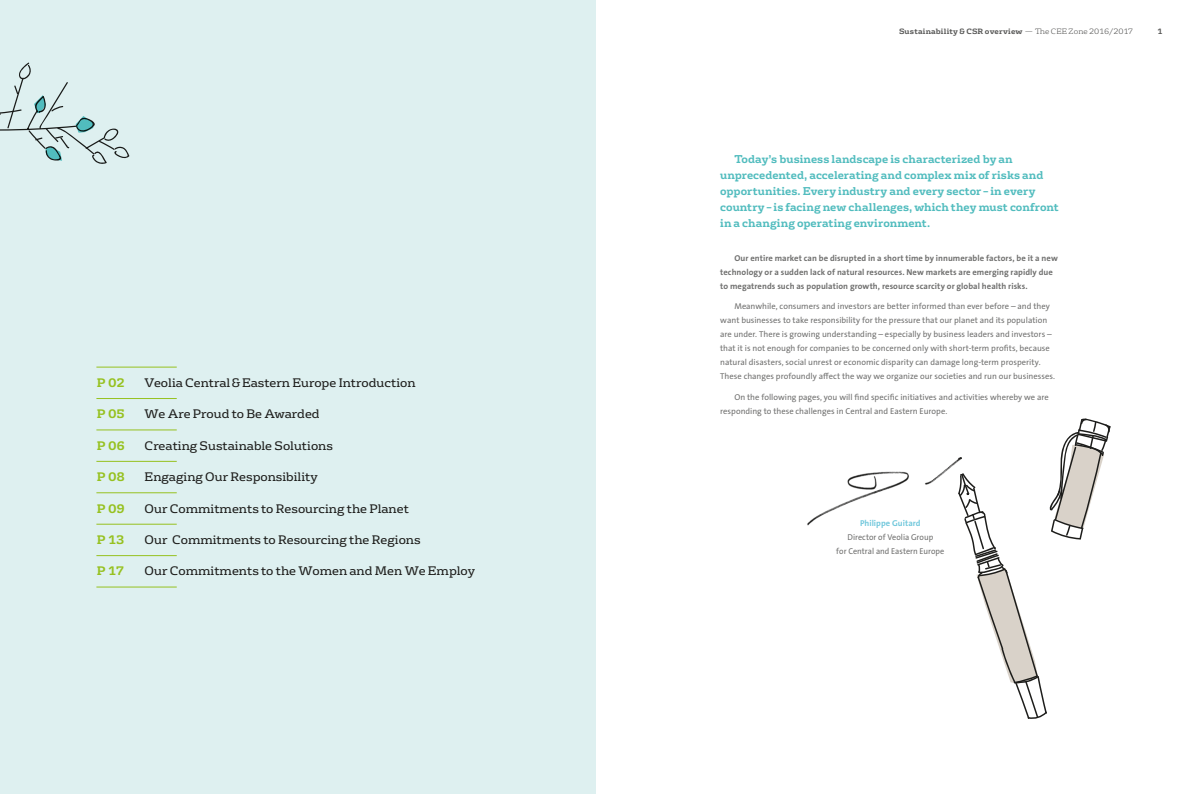
<style>
.page{position:relative;width:1191px;height:794px;background:#fff}
.page>*{position:absolute;margin:0;border:0;box-sizing:border-box;transform-origin:0 0}
.t1{font:12px "FS Rufus";color:#1d1d1b}
.t2{font:700 12px "FS Rufus";color:#96c11f}
.t3{font:700 11px/16px "FS Rufus";letter-spacing:.005em;color:#51bcbe;scale:.96 1}
.t4{font:8.5px/14px "The Sans Veolia W5 Pla";color:#70706f}
.t5{font:8.5px/14px "The Sans Veolia W7 Bld";letter-spacing:.005em;color:#70706f}
.t6{font:8.5px/14px "The Sans Veolia W5 Pla";color:#70706f;text-align:center;scale:.96 1}
.t7{font:8.5px "The Sans Veolia W7 Bld";letter-spacing:.005em;color:#72c8dc}
.t8{font:700 7.5px "FS Rufus";letter-spacing:.02em;color:#575756}
.s1{font-weight:300}
</style>
<div class="page">
<div style="left:0;top:0;width:595px;height:794px;background:#def0f0"></div>
<hr style="left:96px;top:367px;width:81px;height:1px;background:#96c11f">
<hr style="left:96px;top:398px;width:81px;height:1px;background:#96c11f">
<hr style="left:96px;top:430px;width:81px;height:1px;background:#96c11f">
<hr style="left:96px;top:461px;width:81px;height:1px;background:#96c11f">
<hr style="left:96px;top:492px;width:81px;height:1px;background:#96c11f">
<hr style="left:96px;top:524px;width:81px;height:1px;background:#96c11f">
<hr style="left:96px;top:555px;width:81px;height:1px;background:#96c11f">
<hr style="left:96px;top:587px;width:81px;height:1px;background:#96c11f">
<svg style="left:0;top:62px;width:130px;height:102px"></svg>
<img style="left:807px;top:459px;width:151px;height:67px">
<svg style="left:958px;top:418px;width:153px;height:301px"></svg>
<h1 class="t2" style="left:97px;top:372px;width:30px">P 02</h1>
<h1 class="t1" style="left:145px;top:373px;width:272px">Veolia Central&amp;Eastern Europe Introduction</h1>
<h1 class="t2" style="left:97px;top:403px;width:29px">P 05</h1>
<h1 class="t1" style="left:145px;top:404px;width:177px">We Are Proud to Be Awarded</h1>
<h1 class="t2" style="left:97px;top:435px;width:30px">P 06</h1>
<h1 class="t1" style="left:145px;top:435px;width:190px">Creating Sustainable Solutions</h1>
<h1 class="t2" style="left:97px;top:466px;width:30px">P 08</h1>
<h1 class="t1" style="left:145px;top:467px;width:174px">Engaging Our Responsibility</h1>
<h1 class="t2" style="left:97px;top:498px;width:30px">P 09</h1>
<h1 class="t1" style="left:145px;top:498px;width:266px">Our Commitments to Resourcing the Planet</h1>
<h1 class="t2" style="left:97px;top:529px;width:29px">P 13</h1>
<h1 class="t1" style="left:145px;top:530px;width:277px">Our Commitments to Resourcing the Regions</h1>
<h1 class="t2" style="left:97px;top:560px;width:29px">P 17</h1>
<h1 class="t1" style="left:145px;top:561px;width:332px">Our Commitments to the Women and Men We Employ</h1>
<p class="t8" style="left:899px;top:25px;width:235px">Sustainability &amp; CSR overview <span class="s1">— The CEE Zone 2016/2017</span></p>
<p class="t8" style="left:1157px;top:25px;width:7px">1</p>
<p class="t3" style="left:720px;top:150px;width:354px;text-indent:14px">Today’s business landscape is characterized by an unprecedented, accelerating and complex mix of risks and opportunities. Every industry and every sector – in every country – is facing new challenges, which they must confront in a changing operating environment.</p>
<p class="t5" style="left:720px;top:251px;width:339px;text-indent:14px">Our entire market can be disrupted in a short time by innumerable factors, be it a new technology or a sudden lack of natural resources. New markets are emerging rapidly due to megatrends such as population growth, resource scarcity or global health risks.</p>
<p class="t4" style="left:720px;top:299px;width:336px;text-indent:14px">Meanwhile, consumers and investors are better informed than ever before – and they want businesses to take responsibility for the pressure that our planet and its population are under. There is growing understanding – especially by business leaders and investors – that it is not enough for companies to be concerned only with short-term profits, because natural disasters, social unrest or economic disparity can damage long-term prosperity.<br>These changes profoundly affect the way we organize our societies and run our businesses.</p>
<p class="t4" style="left:720px;top:390px;width:330px;text-indent:14px">On the following pages, you will find specific initiatives and activities whereby we are responding to these challenges in Central and Eastern Europe.</p>
<p class="t7" style="left:860px;top:517px;width:62px">Philippe Guitard</p>
<p class="t6" style="left:836px;top:530px;width:114px">Director of Veolia Group<br>for Central and Eastern Europe</p>
</div>
